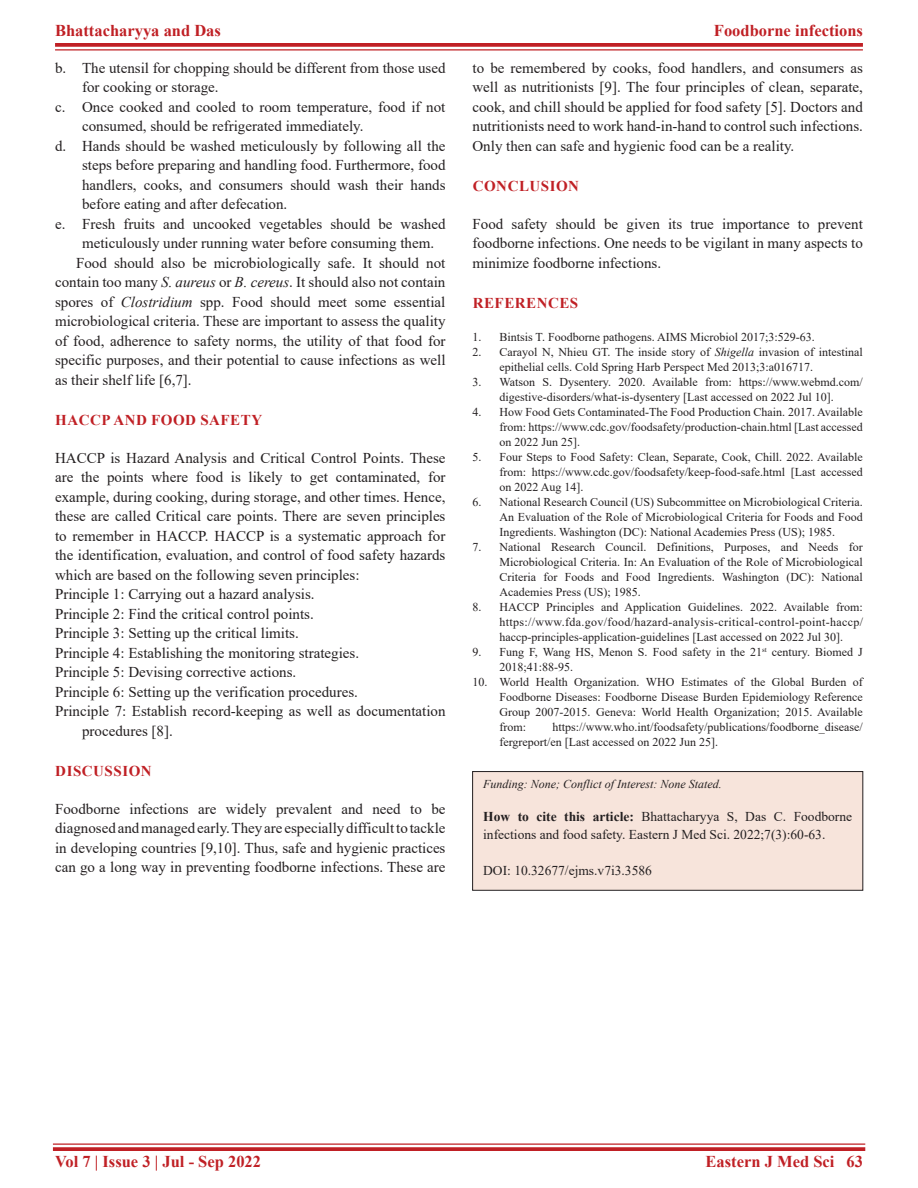
<style>
.page{position:relative;width:918px;height:1188px;background:#fff}
.page>*{position:absolute;margin:0;border:0;box-sizing:border-box;transform-origin:0 0}
.t1{font:700 16.5px "Times New Roman";color:#c02025}
.TXFL{font:15px/19.5px "Times New Roman";color:#231f20;text-align:justify}
.L{font:15px/19.5px "Times New Roman";color:#231f20}
.TX{font:15px/19.5px "Times New Roman";color:#231f20;text-align:justify}
.t2{font:700 15px "Times New Roman";letter-spacing:.035em;color:#c02025}
.HTC{font:13.5px/18px "Times New Roman";color:#231f20}
.REF{font:12px/15px "Times New Roman";color:#231f20;text-align:justify}
.SRC{font:italic 12px "Times New Roman";color:#231f20}
.s1{font-style:italic}
.s2{font-weight:700}
</style>
<div class="page">
<svg style="left:55px;top:43px;width:808px;height:4px;background:#c32d32"></svg>
<hr style="left:55px;top:49px;width:808px;height:2px;background:#c02025">
<hr style="left:53px;top:1143px;width:812px;height:2px;background:#c02025">
<svg style="left:53px;top:1147px;width:812px;height:4px;background:#c32d32"></svg>
<div style="left:473px;top:772px;width:390px;height:118px;background:#f7e4db"></div>
<div style="left:473px;top:771px;width:390px;height:119px;border:1px solid #231f20"></div>
<h1 class="t1" style="left:55px;top:18px;width:167px">Bhattacharyya and Das</h1>
<h1 class="t1" style="left:714px;top:18px;width:150px">Foodborne infections</h1>
<p class="L" style="left:82px;top:58px;width:365px;text-indent:-27px">b. The utensil for chopping should be different from those used for cooking or storage.</p>
<p class="L" style="left:82px;top:97px;width:365px;text-indent:-27px">c. Once cooked and cooled to room temperature, food if not consumed, should be refrigerated immediately.</p>
<p class="L" style="left:82px;top:136px;width:365px;text-align:justify;text-indent:-27px">d. Hands should be washed meticulously by following all the steps before preparing and handling food. Furthermore, food handlers, cooks, and consumers should wash their hands before eating and after defecation.</p>
<p class="L" style="left:82px;top:214px;width:365px;text-indent:-27px">e. Fresh fruits and uncooked vegetables should be washed meticulously under running water before consuming them.</p>
<p class="TX" style="left:55px;top:253px;width:392px;text-indent:21px">Food should also be microbiologically safe. It should not contain too many <span class="s1">S. aureus</span> or <span class="s1">B. cereus</span>. It should also not contain spores of <span class="s1">Clostridium</span> spp. Food should meet some essential microbiological criteria. These are important to assess the quality of food, adherence to safety norms, the utility of that food for specific purposes, and their potential to cause infections as well as their shelf life [6,7].</p>
<h1 class="t2" style="left:55px;top:410px;width:208px">HACCP AND FOOD SAFETY</h1>
<p class="TXFL" style="left:55px;top:448px;width:392px">HACCP is Hazard Analysis and Critical Control Points. These are the points where food is likely to get contaminated, for example, during cooking, during storage, and other times. Hence, these are called Critical care points. There are seven principles to remember in HACCP. HACCP is a systematic approach for the identification, evaluation, and control of food safety hazards which are based on the following seven principles:</p>
<p class="L" style="left:55px;top:584px;width:261px">Principle 1: Carrying out a hazard analysis.</p>
<p class="L" style="left:55px;top:604px;width:260px">Principle 2: Find the critical control points.</p>
<p class="L" style="left:55px;top:623px;width:245px">Principle 3: Setting up the critical limits.</p>
<p class="L" style="left:55px;top:643px;width:306px">Principle 4: Establishing the monitoring strategies.</p>
<p class="L" style="left:55px;top:662px;width:243px">Principle 5: Devising corrective actions.</p>
<p class="L" style="left:55px;top:682px;width:304px">Principle 6: Setting up the verification procedures.</p>
<p class="L" style="left:82px;top:701px;width:365px;text-indent:-27px">Principle 7: Establish record-keeping as well as documentation procedures [8].</p>
<h1 class="t2" style="left:55px;top:761px;width:98px">DISCUSSION</h1>
<p class="TXFL" style="left:55px;top:799px;width:392px">Foodborne infections are widely prevalent and need to be diagnosed and managed early. They are especially difficult to tackle in developing countries [9,10]. Thus, safe and hygienic practices can go a long way in preventing foodborne infections. These are</p>
<p class="TXFL" style="left:472px;top:58px;width:392px">to be remembered by cooks, food handlers, and consumers as well as nutritionists [9]. The four principles of clean, separate, cook, and chill should be applied for food safety [5]. Doctors and nutritionists need to work hand-in-hand to control such infections.<br>Only then can safe and hygienic food can be a reality.</p>
<h1 class="t2" style="left:473px;top:176px;width:108px">CONCLUSION</h1>
<p class="TXFL" style="left:472px;top:214px;width:392px">Food safety should be given its true importance to prevent foodborne infections. One needs to be vigilant in many aspects to minimize foodborne infections.</p>
<h1 class="t2" style="left:473px;top:293px;width:107px">REFERENCES</h1>
<p class="REF" style="left:472px;top:330px;width:344px">1. Bintsis T. Foodborne pathogens. AIMS Microbiol 2017;3:529-63.</p>
<p class="REF" style="left:500px;top:345px;width:365px;text-indent:-27px">2. Carayol N, Nhieu GT. The inside story of <span class="s1">Shigella</span> invasion of intestinal epithelial cells. Cold Spring Harb Perspect Med 2013;3:a016717.</p>
<p class="REF" style="left:472px;top:375px;width:392px;text-align:center">3. Watson S. Dysentery. 2020. Available from: https://www.webmd.com/ digestive-disorders/what-is-dysentery [Last accessed on 2022 Jul 10].</p>
<p class="REF" style="left:500px;top:405px;width:365px;text-indent:-27px">4. How Food Gets Contaminated-The Food Production Chain. 2017. Available from: https://www.cdc.gov/foodsafety/production-chain.html [Last accessed on 2022 Jun 25].</p>
<p class="REF" style="left:500px;top:450px;width:365px;text-indent:-27px">5. Four Steps to Food Safety: Clean, Separate, Cook, Chill. 2022. Available from: https://www.cdc.gov/foodsafety/keep-food-safe.html [Last accessed on 2022 Aug 14].</p>
<p class="REF" style="left:500px;top:495px;width:365px;text-indent:-27px">6. National Research Council (US) Subcommittee on Microbiological Criteria.<br>An Evaluation of the Role of Microbiological Criteria for Foods and Food Ingredients. Washington (DC): National Academies Press (US); 1985.</p>
<p class="REF" style="left:500px;top:540px;width:365px;text-indent:-27px">7. National Research Council. Definitions, Purposes, and Needs for Microbiological Criteria. In: An Evaluation of the Role of Microbiological Criteria for Foods and Food Ingredients. Washington (DC): National Academies Press (US); 1985.</p>
<p class="REF" style="left:500px;top:600px;width:365px;text-indent:-27px">8. HACCP Principles and Application Guidelines. 2022. Available from: https://www.fda.gov/food/hazard-analysis-critical-control-point-haccp/ haccp-principles-application-guidelines [Last accessed on 2022 Jul 30].</p>
<p class="REF" style="left:500px;top:645px;width:365px;text-indent:-27px">9. Fung F, Wang HS, Menon S. Food safety in the 21<sup>st</sup> century. Biomed J<br>2018;41:88-95.</p>
<p class="REF" style="left:500px;top:675px;width:365px;text-indent:-27px">10. World Health Organization. WHO Estimates of the Global Burden of Foodborne Diseases: Foodborne Disease Burden Epidemiology Reference Group 2007-2015. Geneva: World Health Organization; 2015. Available from:</p>
<p class="REF" style="left:500px;top:720px;width:365px;text-indent:53px">https://www.who.int/foodsafety/publications/foodborne_disease/ fergreport/en [Last accessed on 2022 Jun 25].</p>
<p class="SRC" style="left:483px;top:776px;width:240px">Funding: None; Conflict of Interest: None Stated.</p>
<p class="HTC" style="left:483px;top:807px;width:370px"><span class="s2">How to cite this article:</span> Bhattacharyya S, Das C. Foodborne infections and food safety. Eastern J Med Sci. 2022;7(3):60-63.</p>
<p class="HTC" style="left:483px;top:861px;width:170px">DOI: 10.32677/ejms.v7i3.3586</p>
<h1 class="t1" style="left:55px;top:1150px;width:208px">Vol 7 | Issue 3 | Jul - Sep 2022</h1>
<h1 class="t1" style="left:706px;top:1150px;width:159px">Eastern J Med Sci 63</h1>
</div>
